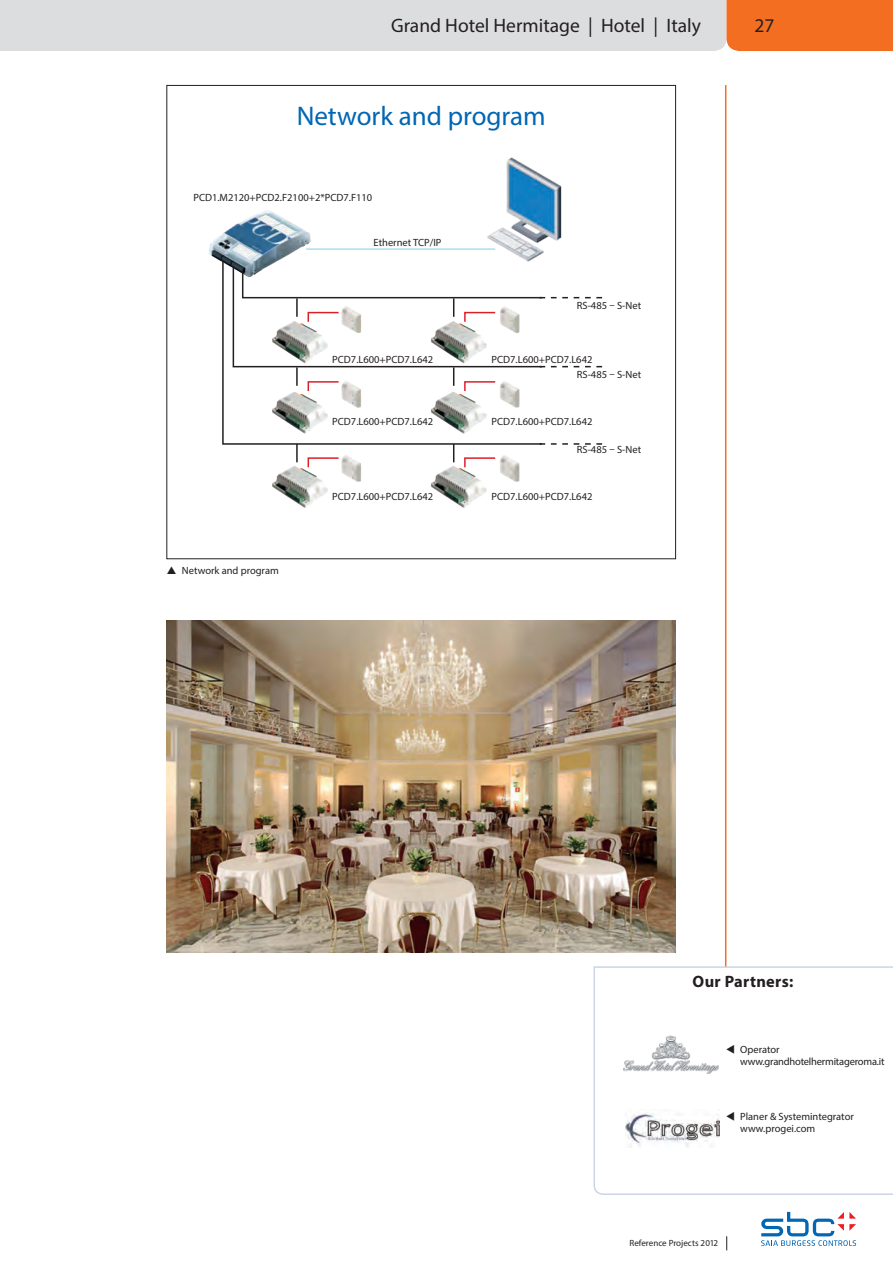
<style>
.page{position:relative;width:893px;height:1263px;background:#fff}
.page>*{position:absolute;margin:0;border:0;box-sizing:border-box;transform-origin:0 0}
._005_Legende_7_8{font:27px "Myriad Pro";color:#0166b3}
.Kopfzeile_rechts_bün{font:19.5px "Myriad Pro";color:#231f20}
._001_Haupttitel_20_2{font:700 16.5px "Myriad Pro";letter-spacing:.02em;color:#231f20}
._005_Legende_7_8-2{font:10.5px/12px "Myriad Pro";color:#231f20}
._005_Legende_7_8-3{font:10.5px/12px "Myriad Pro";letter-spacing:-.02em;color:#231f20}
.t1{font:9px "Myriad Pro";color:#231f20}
</style>
<div class="page">
<svg style="left:726px;top:1236px;width:1px;height:14px"></svg>
<svg style="left:761px;top:1212px;width:95px;height:34px"></svg>
<hr style="left:725px;top:85px;width:1px;height:1103px;background:#f36e21">
<svg style="left:0;top:0;width:893px;height:51px;background:#e0c8bb"></svg>
<svg style="left:593px;top:965px;width:300px;height:230px"></svg>
<img style="left:208px;top:157px;width:395px;height:351px">
<svg style="left:221px;top:259px;width:322px;height:186px"></svg>
<svg style="left:296px;top:444px;width:2px;height:18px"></svg>
<svg style="left:453px;top:444px;width:1px;height:18px"></svg>
<svg style="left:307px;top:457px;width:33px;height:12px"></svg>
<svg style="left:463px;top:457px;width:34px;height:12px"></svg>
<svg style="left:232px;top:265px;width:370px;height:128px"></svg>
<svg style="left:539px;top:443px;width:63px;height:2px"></svg>
<hr style="left:306px;top:248px;width:189px;height:2px;background:#0f9dd1">
<img style="left:167px;top:621px;width:509px;height:332px">
<img style="left:626px;top:1109px;width:93px;height:39px">
<img style="left:624px;top:1036px;width:94px;height:38px">
<p class="Kopfzeile_rechts_bün" style="left:391px;top:13px;width:311px">Grand Hotel Hermitage | Hotel | Italy</p>
<p class="Kopfzeile_rechts_bün" style="left:754px;top:13px;width:22px">27</p>
<p class="_005_Legende_7_8" style="left:297px;top:99px;width:251px">Network and program</p>
<p class="_005_Legende_7_8-2" style="left:193px;top:192px;width:180px">PCD1.M2120+PCD2.F2100+2*PCD7.F110</p>
<p class="_005_Legende_7_8-2" style="left:374px;top:237px;width:69px">Ethernet TCP/IP</p>
<p class="_005_Legende_7_8-2" style="left:332px;top:353px;width:102px">PCD7.L600+PCD7.L642</p>
<p class="_005_Legende_7_8-2" style="left:332px;top:416px;width:102px">PCD7.L600+PCD7.L642</p>
<p class="_005_Legende_7_8-2" style="left:577px;top:299px;width:66px">RS-485 – S-Net</p>
<p class="_005_Legende_7_8-2" style="left:491px;top:353px;width:102px">PCD7.L600+PCD7.L642</p>
<p class="_005_Legende_7_8-2" style="left:577px;top:368px;width:66px">RS-485 – S-Net</p>
<p class="_005_Legende_7_8-2" style="left:491px;top:416px;width:102px">PCD7.L600+PCD7.L642</p>
<p class="_005_Legende_7_8-2" style="left:577px;top:443px;width:66px">RS-485 – S-Net</p>
<p class="_005_Legende_7_8-2" style="left:182px;top:564px;width:98px">Network and program</p>
<p class="_005_Legende_7_8-2" style="left:332px;top:490px;width:102px">PCD7.L600+PCD7.L642</p>
<p class="_005_Legende_7_8-2" style="left:491px;top:490px;width:102px">PCD7.L600+PCD7.L642</p>
<p class="_001_Haupttitel_20_2" style="left:693px;top:971px;width:102px">Our Partners:</p>
<p class="_005_Legende_7_8-3" style="left:740px;top:1043px;width:146px;text-indent:-14px">▼ Operator www.grandhotelhermitageroma.it</p>
<p class="_005_Legende_7_8-2" style="left:740px;top:1110px;width:115px;text-indent:-14px">▼ Planer &amp; Systemintegrator www.progei.com</p>
<p class="t1" style="left:630px;top:1237px;width:90px">Reference Projects 2012</p>
</div>
